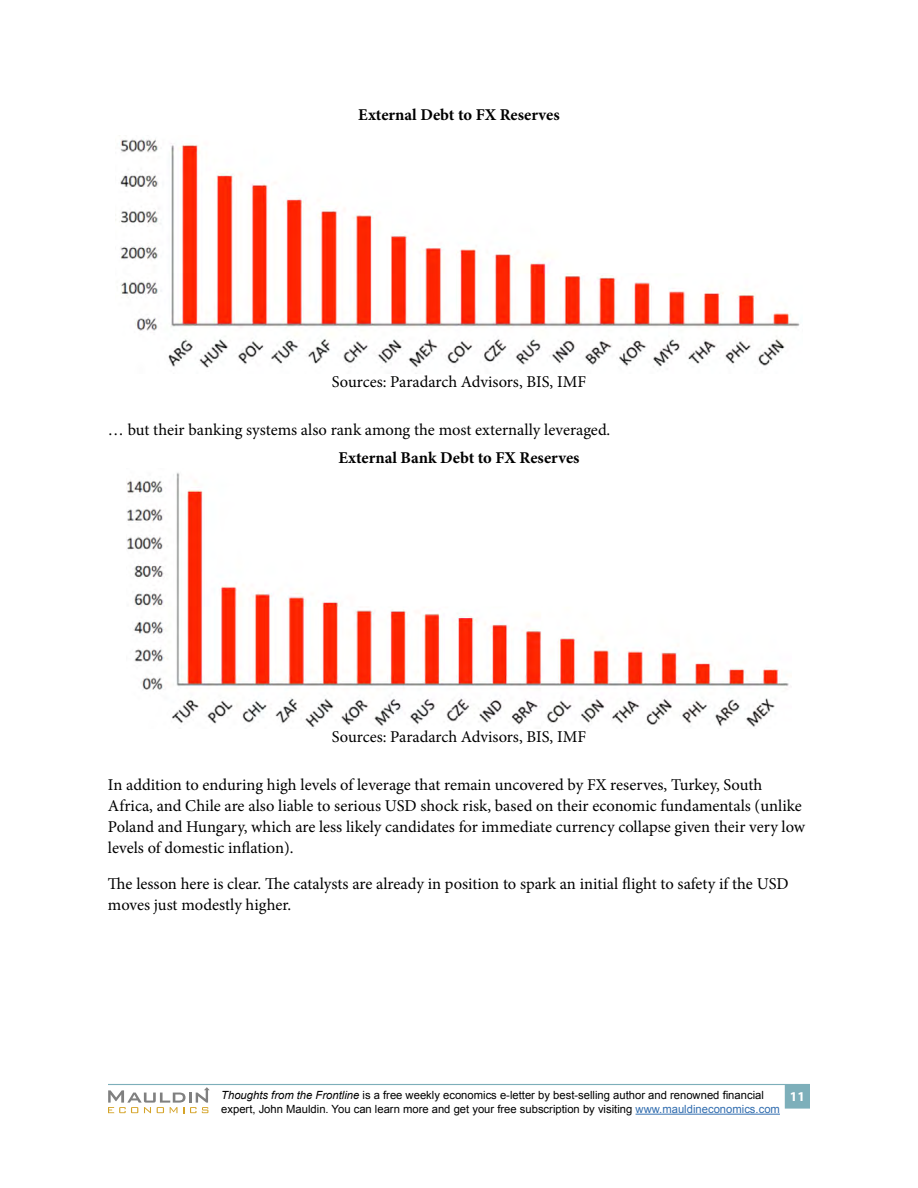
<style>
.page{position:relative;width:918px;height:1188px;background:#fff}
.page>*{position:absolute;margin:0;border:0;box-sizing:border-box;transform-origin:0 0}
.t1{font:16.5px/21px "Minion Pro";color:#000}
.t2{font:700 16.5px "Minion Pro";color:#000}
.t3{font:700 13.5px "Myriad Pro";color:#fff}
.t4{font:11.25px/13.5px "Arial";color:#000}
.s1{font-style:italic}
.s2{color:#316daf}
</style>
<div class="page">
<hr style="left:636px;top:1114px;width:144px;height:1px;background:#316daf">
<div style="left:785px;top:1085px;width:25px;height:24px;background:#7dafba"></div>
<hr style="left:108px;top:1084px;width:702px;height:1px;background:#7dafba">
<svg style="left:108px;top:1087px;width:102px;height:26px"></svg>
<img style="left:115px;top:138px;width:685px;height:236px">
<img style="left:127px;top:472px;width:662px;height:257px">
<p class="t2" style="left:358px;top:103px;width:203px">External Debt to FX Reserves</p>
<p class="t1" style="left:332px;top:372px;width:256px">Sources: Paradarch Advisors, BIS, IMF</p>
<p class="t1" style="left:108px;top:420px;width:504px">… but their banking systems also rank among the most externally leveraged.</p>
<p class="t2" style="left:338px;top:446px;width:243px">External Bank Debt to FX Reserves</p>
<p class="t1" style="left:332px;top:727px;width:256px">Sources: Paradarch Advisors, BIS, IMF</p>
<p class="t1" style="left:108px;top:775px;width:699px">In addition to enduring high levels of leverage that remain uncovered by FX reserves, Turkey, South Africa, and Chile are also liable to serious USD shock risk, based on their economic fundamentals (unlike Poland and Hungary, which are less likely candidates for immediate currency collapse given their very low levels of domestic inflation).</p>
<p class="t1" style="left:108px;top:874px;width:682px">The lesson here is clear. The catalysts are already in position to spark an initial flight to safety if the USD moves just modestly higher.</p>
<p class="t4" style="left:221px;top:1089px;width:560px"><span class="s1">Thoughts from the Frontline</span> is a free weekly economics e-letter by best-selling author and renowned financial expert, John Mauldin. You can learn more and get your free subscription by visiting <span class="s2">www.mauldineconomics.com</span></p>
<p class="t3" style="left:790px;top:1088px;width:16px">11</p>
</div>
